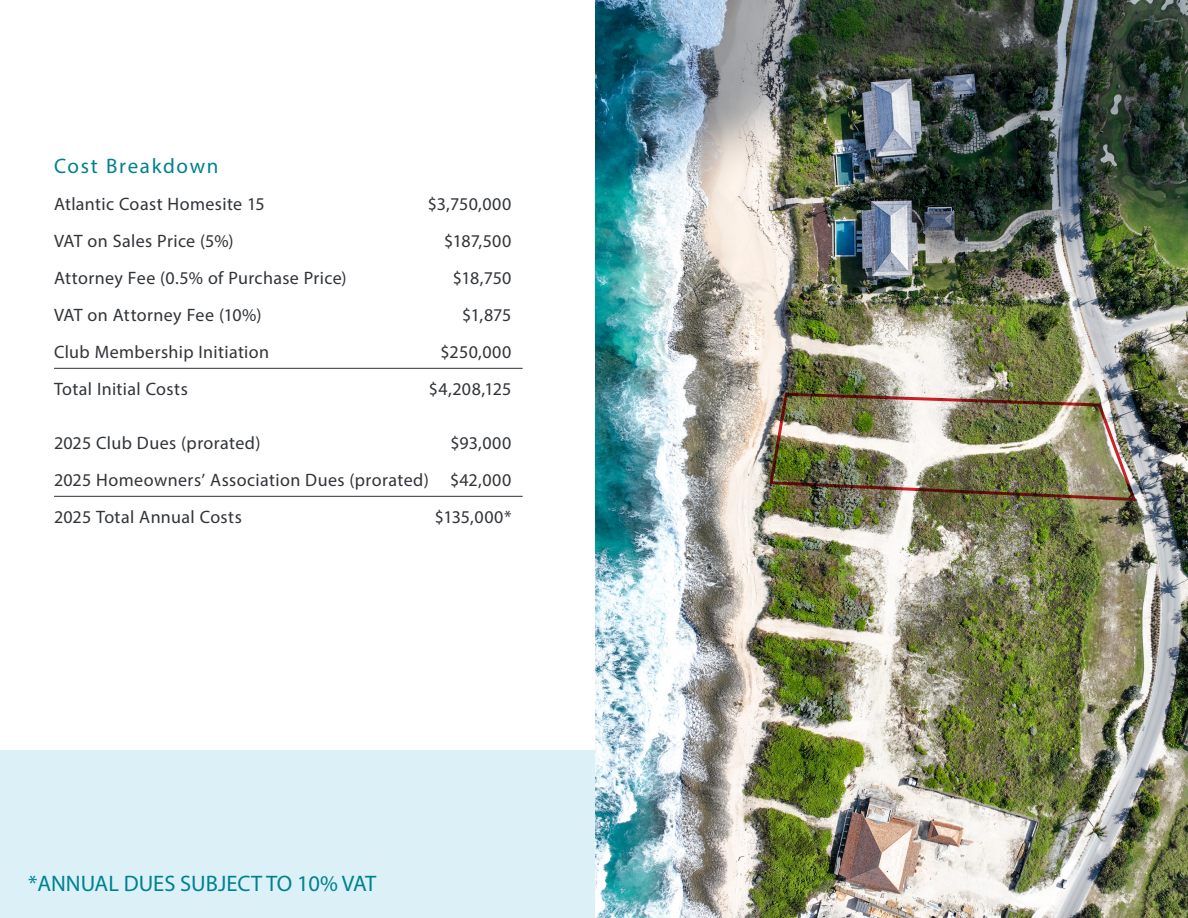
<style>
.page{position:relative;width:1188px;height:918px;background:#fff}
.page>*{position:absolute;margin:0;border:0;box-sizing:border-box;transform-origin:0 0}
.t1{font:22.5px "Myriad Pro";color:#00818f}
.Sales_Subs{font:21px "Myriad Pro";letter-spacing:.08em;color:#00818f}
.Financial_Details{font:18px "Myriad Pro";letter-spacing:.02em;color:#313438}
.Financial_Details_Underline{font:18px "Myriad Pro";letter-spacing:.02em;color:#313438}
.Financial_Details_Total{font:18px "Myriad Pro";letter-spacing:.02em;color:#313438}
.Financial_Details_Space_B4{font:18px "Myriad Pro";letter-spacing:.02em;color:#313438}
</style>
<div class="page">
<div style="left:0;top:751px;width:1188px;height:167px;background:#dbf1f7"></div>
<img style="left:595px;top:0;width:593px;height:918px">
<hr style="left:54px;top:368px;width:469px;height:1px;background:#313438">
<hr style="left:54px;top:496px;width:469px;height:1px;background:#313438">
<img style="left:768px;top:391px;width:370px;height:112px">
<p class="Sales_Subs" style="left:54px;top:153px;width:166px">Cost Breakdown</p>
<p class="Financial_Details" style="left:54px;top:193px;width:212px">Atlantic Coast Homesite 15</p>
<p class="Financial_Details" style="left:428px;top:193px;width:85px">$3,750,000</p>
<p class="Financial_Details" style="left:54px;top:230px;width:181px">VAT on Sales Price (5%)</p>
<p class="Financial_Details" style="left:444px;top:230px;width:69px">$187,500</p>
<p class="Financial_Details" style="left:54px;top:267px;width:294px">Attorney Fee (0.5% of Purchase Price)</p>
<p class="Financial_Details" style="left:453px;top:267px;width:60px">$18,750</p>
<p class="Financial_Details" style="left:54px;top:304px;width:209px">VAT on Attorney Fee (10%)</p>
<p class="Financial_Details" style="left:462px;top:304px;width:51px">$1,875</p>
<p class="Financial_Details_Underline" style="left:54px;top:341px;width:217px">Club Membership Initiation</p>
<p class="Financial_Details_Underline" style="left:441px;top:341px;width:72px">$250,000</p>
<p class="Financial_Details_Total" style="left:54px;top:378px;width:135px">Total Initial Costs</p>
<p class="Financial_Details_Total" style="left:429px;top:378px;width:84px">$4,208,125</p>
<p class="Financial_Details_Space_B4" style="left:54px;top:432px;width:208px">2025 Club Dues (prorated)</p>
<p class="Financial_Details_Space_B4" style="left:451px;top:432px;width:62px">$93,000</p>
<p class="Financial_Details_Underline" style="left:54px;top:469px;width:459px">2025 Homeowners’ Association Dues (prorated) $42,000</p>
<p class="Financial_Details_Total" style="left:54px;top:506px;width:189px">2025 Total Annual Costs</p>
<p class="Financial_Details_Total" style="left:435px;top:506px;width:78px">$135,000*</p>
<p class="t1" style="left:28px;top:869px;width:350px">*ANNUAL DUES SUBJECT TO 10% VAT</p>
</div>
